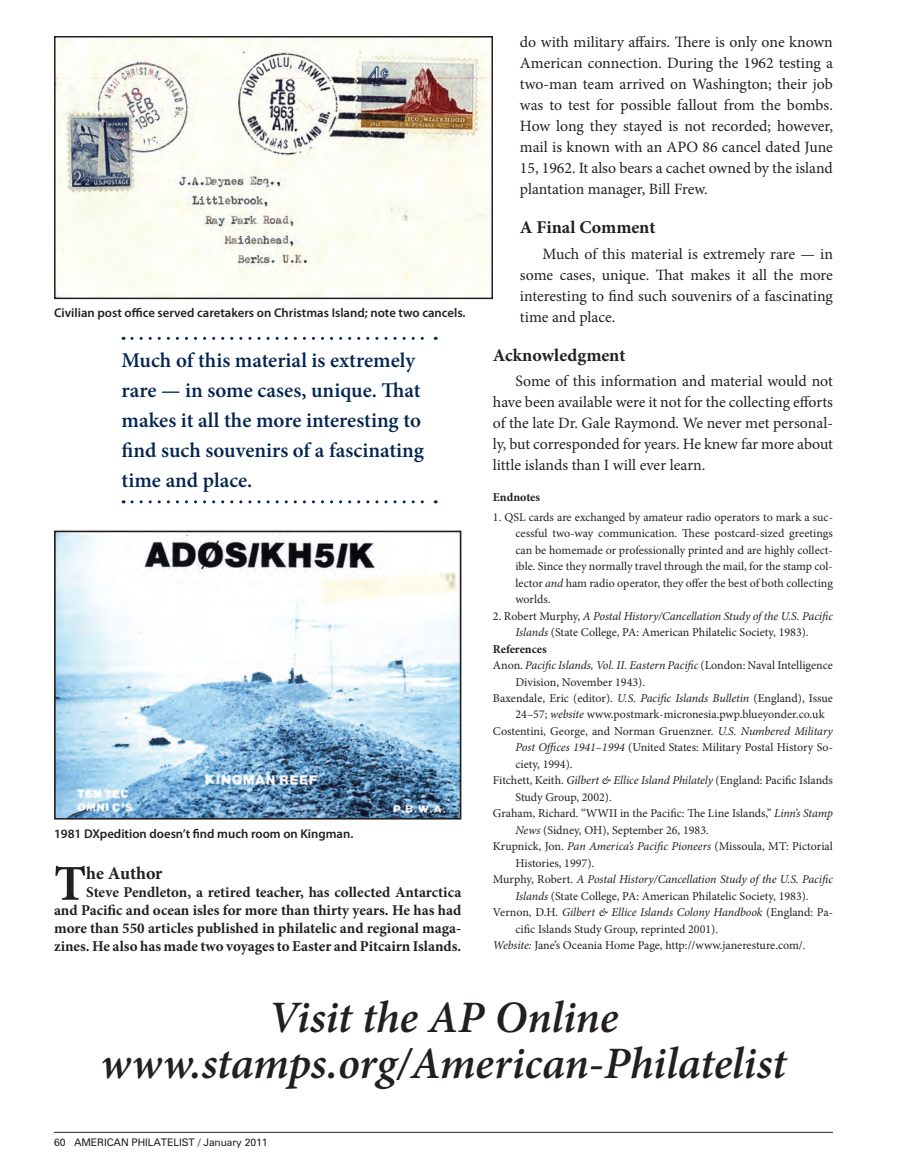
<style>
.page{position:relative;width:905px;height:1168px;background:#fff}
.page>*{position:absolute;margin:0;border:0;box-sizing:border-box;transform-origin:0 0}
.t1{font:700 50.25px "Minion Pro";color:#231f20}
.t2{font:italic 600 45px/46px "Minion Pro";letter-spacing:-.005em;color:#231f20;text-align:center}
.t3{font:600 21px/30px "Minion Pro";color:#042552}
.t4{font:700 18px "Minion Pro";color:#231f20}
.t5{font:15.75px/21px "Minion Pro";letter-spacing:-.005em;color:#231f20;text-align:justify}
.t6{font:700 15px/18px "Minion Pro";color:#231f20;text-align:justify}
.t7{font:600 12.75px "Myriad Pro";color:#231f20}
.t8{font:12px/16.5px "Minion Pro";color:#231f20;text-align:justify}
.t9{font:italic 12px "Minion Pro";letter-spacing:-.01em;color:#231f20}
.t10{font:700 12px "Minion Pro";color:#231f20}
.t11{font:10.5px "Zurich BT";letter-spacing:-.005em;color:#231f20}
.s1{font-style:italic}
.s2{font-style:normal}
</style>
<div class="page">
<hr style="left:54px;top:1132px;width:778px;height:1px;background:#231f20">
<img style="left:57px;top:534px;width:401px;height:282px">
<div style="left:54px;top:531px;width:407px;height:288px;border:2px solid #231f20"></div>
<svg style="left:132px;top:337px;width:304px;height:3px"></svg>
<svg style="left:132px;top:500px;width:304px;height:3px"></svg>
<img style="left:57px;top:39px;width:433px;height:257px">
<div style="left:54px;top:36px;width:439px;height:263px;border:2px solid #231f20"></div>
<p class="t7" style="left:54px;top:305px;width:413px">Civilian post office served caretakers on Christmas Island; note two cancels.</p>
<p class="t3" style="left:122px;top:345px;width:304px">Much of this material is extremely rare — in some cases, unique. That makes it all the more interesting to find such souvenirs of a fascinating time and place.</p>
<p class="t7" style="left:54px;top:825px;width:301px">1981 DXpedition doesn’t find much room on Kingman.</p>
<p class="t1" style="left:54px;top:848px;width:34px">T</p>
<p class="t4" style="left:86px;top:860px;width:78px">he Author</p>
<p class="t6" style="left:54px;top:883px;width:409px;text-indent:32px">Steve Pendleton, a retired teacher, has collected Antarctica and Pacific and ocean isles for more than thirty years. He has had more than 550 articles published in philatelic and regional maga&shy;zines. He also has made two voyages to Easter and Pitcairn Islands.</p>
<p class="t5" style="left:520px;top:32px;width:314px">do with military affairs. There is only one known American connection. During the 1962 testing a two-man team arrived on Washington; their job was to test for possible fallout from the bombs.<br>How long they stayed is not recorded; however, mail is known with an APO 86 cancel dated June 15, 1962. It also bears a cachet owned by the island plantation manager, Bill Frew.</p>
<p class="t4" style="left:520px;top:215px;width:137px">A Final Comment</p>
<p class="t5" style="left:520px;top:243px;width:314px;text-indent:23px">Much of this material is extremely rare — in some cases, unique. That makes it all the more interesting to find such souvenirs of a fascinating time and place.</p>
<p class="t4" style="left:493px;top:342px;width:134px">Acknowledgment</p>
<p class="t5" style="left:493px;top:371px;width:341px;text-indent:23px">Some of this information and material would not have been available were it not for the collecting efforts of the late Dr. Gale Raymond. We never met personal&shy;ly, but corresponded for years. He knew far more about little islands than I will ever learn.</p>
<p class="t10" style="left:493px;top:489px;width:49px">Endnotes</p>
<p class="t8" style="left:515px;top:509px;width:319px;text-indent:-22px">1. QSL cards are exchanged by amateur radio operators to mark a suc&shy;cessful two-way communication. These postcard-sized greetings can be homemade or professionally printed and are highly collect&shy;ible. Since they normally travel through the mail, for the stamp col&shy;lector <span class="s1">and</span> ham radio operator, they offer the best of both collecting worlds.</p>
<p class="t9" style="left:493px;top:608px;width:341px"><span class="s2">2. Robert Murphy,</span> A Postal History/Cancellation Study of the U.S. Pacific</p>
<p class="t8" style="left:515px;top:624px;width:295px"><span class="s1">Islands</span> (State College, PA: American Philatelic Society, 1983).</p>
<p class="t10" style="left:493px;top:640px;width:55px">References</p>
<p class="t9" style="left:493px;top:657px;width:341px"><span class="s2">Anon.</span> Pacific Islands, Vol. II. Eastern Pacific <span class="s2">(London: Naval Intelligence</span></p>
<p class="t8" style="left:515px;top:673px;width:131px">Division, November 1943).</p>
<p class="t8" style="left:493px;top:690px;width:341px">Baxendale, Eric (editor). <span class="s1">U.S. Pacific Islands Bulletin</span> (England), Issue</p>
<p class="t8" style="left:515px;top:706px;width:311px">24–57; <span class="s1">website</span> www.postmark-micronesia.pwp.blueyonder.co.uk</p>
<p class="t8" style="left:493px;top:723px;width:341px">Costentini, George, and Norman Gruenzner. <span class="s1">U.S. Numbered Military</span></p>
<p class="t8" style="left:515px;top:739px;width:319px"><span class="s1">Post Offices 1941–1994</span> (United States: Military Postal History So-</p>
<p class="t8" style="left:515px;top:756px;width:59px">ciety, 1994).</p>
<p class="t8" style="left:493px;top:772px;width:341px">Fitchett, Keith. <span class="s1">Gilbert &amp; Ellice Island Philately</span> (England: Pacific Islands</p>
<p class="t8" style="left:515px;top:789px;width:98px">Study Group, 2002).</p>
<p class="t8" style="left:493px;top:805px;width:341px">Graham, Richard. “WWII in the Pacific: The Line Islands,” <span class="s1">Linn’s Stamp</span></p>
<p class="t8" style="left:515px;top:822px;width:195px"><span class="s1">News</span> (Sidney, OH), September 26, 1983.</p>
<p class="t8" style="left:493px;top:838px;width:341px">Krupnick, Jon. <span class="s1">Pan America’s Pacific Pioneers</span> (Missoula, MT: Pictorial</p>
<p class="t8" style="left:515px;top:855px;width:80px">Histories, 1997).</p>
<p class="t9" style="left:493px;top:871px;width:341px"><span class="s2">Murphy, Robert.</span> A Postal History/Cancellation Study of the U.S. Pacific</p>
<p class="t8" style="left:515px;top:887px;width:295px"><span class="s1">Islands</span> (State College, PA: American Philatelic Society, 1983).</p>
<p class="t9" style="left:493px;top:904px;width:341px"><span class="s2">Vernon, D.H.</span> Gilbert &amp; Ellice Islands Colony Handbook <span class="s2">(England: Pa-</span></p>
<p class="t8" style="left:515px;top:920px;width:204px">cific Islands Study Group, reprinted 2001).</p>
<p class="t8" style="left:493px;top:937px;width:314px"><span class="s1">Website:</span> Jane’s Oceania Home Page, http://www.janeresture.com/.</p>
<p class="t2" style="left:100px;top:994px;width:687px">Visit the AP online www.stamps.org/American-Philatelist</p>
<p class="t11" style="left:54px;top:1136px;width:215px">60 AMERICAN PHILATELIST / JANUARY 2011</p>
</div>
